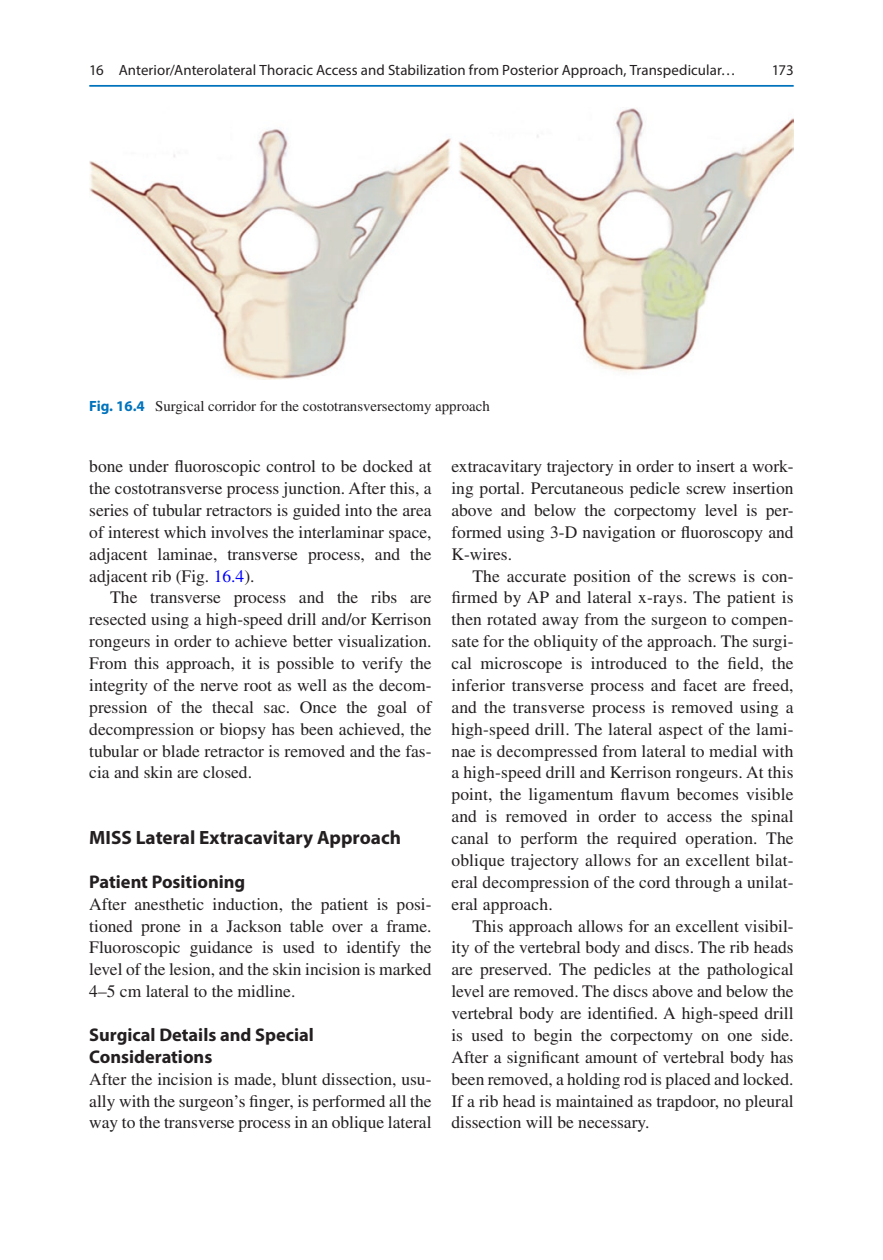
<style>
.page{position:relative;width:883px;height:1260px;background:#fff}
.page>*{position:absolute;margin:0;border:0;box-sizing:border-box;transform-origin:0 0}
.t1{font:700 19.25px "Dydtgx Myriad Pro";color:#231f20}
.t2{font:700 18.38px/21.9px "Dydtgx Myriad Pro";color:#231f20}
.t3{font:17.5px/21.9px "Jptywq Times LT Std";color:#231f20;text-align:justify}
.t4{font:14.88px "Rgnkmb Myriad Pro";letter-spacing:.005em;color:#231f20}
.t5{font:14.88px "Jptywq Times LT Std";color:#231f20}
.t6{font:14.88px "Fxbmry Myriad Pro";color:#231f20}
.s1{font-family:"Dydtgx Myriad Pro";font-weight:700;color:#0073bc}
.s2{color:#00f}
</style>
<div class="page">
<img style="left:89px;top:108px;width:705px;height:271px">
<hr style="left:89px;top:85px;width:705px;height:2px;background:#0073bc">
<p class="t4" style="left:89px;top:61px;width:648px">16 Anterior/Anterolateral Thoracic Access and Stabilization from Posterior Approach, Transpedicular…</p>
<p class="t6" style="left:772px;top:61px;width:23px">173</p>
<p class="t5" style="left:89px;top:397px;width:402px"><span class="s1">Fig. 16.4</span> Surgical corridor for the costotransversectomy approach</p>
<p class="t3" style="left:89px;top:455px;width:344px">bone under fluoroscopic control to be docked at the costotransverse process junction. After this, a series of tubular retractors is guided into the area of interest which involves the interlaminar space, adjacent laminae, transverse process, and the adjacent rib (Fig. <span class="s2">16.4</span>).</p>
<p class="t3" style="left:89px;top:587px;width:344px;text-indent:21px">The transverse process and the ribs are resected using a high-speed drill and/or Kerrison rongeurs in order to achieve better visualization.<br>From this approach, it is possible to verify the integrity of the nerve root as well as the decom&shy;pression of the thecal sac. Once the goal of decompression or biopsy has been achieved, the tubular or blade retractor is removed and the fas&shy;cia and skin are closed.</p>
<p class="t1" style="left:89px;top:825px;width:313px">MISS Lateral Extracavitary Approach</p>
<p class="t2" style="left:89px;top:870px;width:158px">Patient Positioning</p>
<p class="t3" style="left:89px;top:893px;width:344px">After anesthetic induction, the patient is posi&shy;tioned prone in a Jackson table over a frame.<br>Fluoroscopic guidance is used to identify the level of the lesion, and the skin incision is marked 4–5 cm lateral to the midline.</p>
<p class="t2" style="left:89px;top:1023px;width:226px">Surgical Details and Special<br>Considerations</p>
<p class="t3" style="left:89px;top:1068px;width:344px">After the incision is made, blunt dissection, usu&shy;ally with the surgeon’s finger, is performed all the way to the transverse process in an oblique lateral</p>
<p class="t3" style="left:451px;top:455px;width:344px">extracavitary trajectory in order to insert a work&shy;ing portal. Percutaneous pedicle screw insertion above and below the corpectomy level is per&shy;formed using 3-D navigation or fluoroscopy and K-wires.</p>
<p class="t3" style="left:451px;top:565px;width:344px;text-indent:21px">The accurate position of the screws is con&shy;firmed by AP and lateral x-rays. The patient is then rotated away from the surgeon to compen&shy;sate for the obliquity of the approach. The surgi&shy;cal microscope is introduced to the field, the inferior transverse process and facet are freed, and the transverse process is removed using a high-speed drill. The lateral aspect of the lami&shy;nae is decompressed from lateral to medial with a high-speed drill and Kerrison rongeurs. At this point, the ligamentum flavum becomes visible and is removed in order to access the spinal canal to perform the required operation. The oblique trajectory allows for an excellent bilat&shy;eral decompression of the cord through a unilat&shy;eral approach.</p>
<p class="t3" style="left:451px;top:915px;width:344px;text-indent:21px">This approach allows for an excellent visibil&shy;ity of the vertebral body and discs. The rib heads are preserved. The pedicles at the pathological level are removed. The discs above and below the vertebral body are identified. A high-speed drill is used to begin the corpectomy on one side.<br>After a significant amount of vertebral body has been removed, a holding rod is placed and locked.<br>If a rib head is maintained as trapdoor, no pleural dissection will be necessary.</p>
</div>
